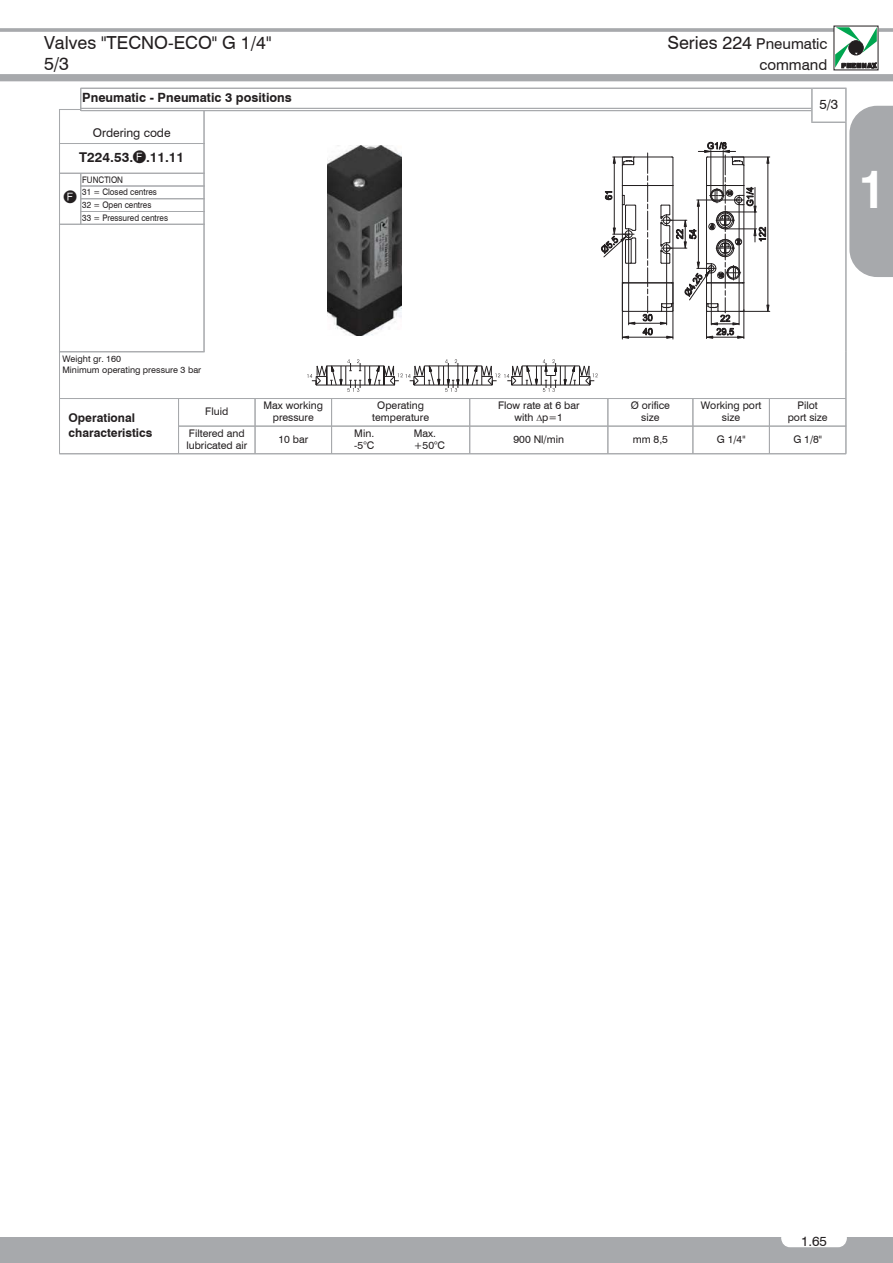
<style>
.page{position:relative;width:893px;height:1263px;background:#fff}
.page>*{position:absolute;margin:0;border:0;box-sizing:border-box;transform-origin:0 0}
.t1{font:700 54px "Swiss 721 BT";color:#fff;scale:.9 1}
.t2{font:18px/21px "Swiss 721 BT";color:#231f20}
.t3{font:15px "Swiss 721 BT";color:#231f20}
.t4{font:15px "Pneumax";color:#231f20}
.t5{font:700 13.5px "Swiss 721 BT";color:#231f20}
.t6{font:13.5px "Swiss 721 BT";color:#231f20}
.t7{font:700 12.75px "Swiss 721 BT";color:#231f20}
.t8{font:700 12px/15px "Swiss 721 BT";color:#231f20}
.t9{font:12px "Swiss 721 BT";color:#231f20}
.t10{font:10.5px/12px "Swiss 721 BT";color:#231f20;text-align:center}
.t11{font:9px/12.8px "Swiss 721 BT";color:#231f20;scale:.9 1}
.t12{font:9px/10.5px "Swiss 721 BT";color:#231f20}
.s1{font-size:15px}
.s2{font-family:"Pneumax";font-weight:400;font-size:15px}
</style>
<div class="page">
<div style="left:0;top:1237px;width:893px;height:26px;background:#a7a9ac"></div>
<svg style="left:0;top:28px;width:893px;height:4px;background:#aeb0b2"></svg>
<div style="left:0;top:74px;width:893px;height:7px;background:#a7a9ac"></div>
<div style="left:849px;top:106px;width:44px;height:171px;background:#a7a9ac"></div>
<div style="left:782px;top:1231px;width:64px;height:16px;background:#fff;border-radius:8px"></div>
<div style="left:781px;top:1230px;width:66px;height:17px;border:1px solid #fff;border-radius:8px"></div>
<div style="left:782px;top:1215px;width:64px;height:24px;background:#fff"></div>
<svg style="left:835px;top:27px;width:42px;height:41px"></svg>
<hr style="left:59px;top:110px;width:1px;height:242px;background:#a7a9ac">
<hr style="left:81px;top:173px;width:1px;height:51px;background:#a7a9ac">
<hr style="left:203px;top:111px;width:2px;height:241px;background:#a7a9ac">
<hr style="left:811px;top:88px;width:1px;height:34px;background:#a7a9ac">
<hr style="left:845px;top:89px;width:1px;height:33px;background:#a7a9ac">
<hr style="left:846px;top:123px;width:1px;height:229px;background:#a7a9ac">
<hr style="left:81px;top:88px;width:730px;height:1px;background:#a7a9ac">
<hr style="left:812px;top:88px;width:34px;height:1px;background:#a7a9ac">
<svg style="left:59px;top:88px;width:23px;height:23px"></svg>
<hr style="left:81px;top:108px;width:730px;height:1px;background:#a7a9ac">
<hr style="left:81px;top:110px;width:730px;height:1px;background:#a7a9ac">
<hr style="left:811px;top:122px;width:35px;height:1px;background:#a7a9ac">
<hr style="left:59px;top:143px;width:146px;height:1px;background:#a7a9ac">
<hr style="left:59px;top:173px;width:146px;height:1px;background:#a7a9ac">
<hr style="left:81px;top:186px;width:124px;height:1px;background:#a7a9ac">
<hr style="left:81px;top:199px;width:124px;height:1px;background:#a7a9ac">
<hr style="left:81px;top:211px;width:124px;height:1px;background:#a7a9ac">
<hr style="left:59px;top:224px;width:146px;height:1px;background:#a7a9ac">
<hr style="left:59px;top:352px;width:146px;height:1px;background:#a7a9ac">
<hr style="left:59px;top:352px;width:1px;height:47px;background:#a7a9ac">
<hr style="left:846px;top:352px;width:1px;height:47px;background:#a7a9ac">
<hr style="left:59px;top:399px;width:1px;height:55px;background:#a7a9ac">
<hr style="left:178px;top:398px;width:1px;height:56px;background:#a7a9ac">
<hr style="left:255px;top:398px;width:1px;height:56px;background:#a7a9ac">
<hr style="left:331px;top:398px;width:1px;height:56px;background:#a7a9ac">
<hr style="left:469px;top:398px;width:1px;height:56px;background:#a7a9ac">
<hr style="left:608px;top:398px;width:1px;height:56px;background:#a7a9ac">
<hr style="left:693px;top:398px;width:1px;height:56px;background:#a7a9ac">
<hr style="left:769px;top:398px;width:1px;height:56px;background:#a7a9ac">
<hr style="left:846px;top:399px;width:1px;height:55px;background:#a7a9ac">
<hr style="left:59px;top:398px;width:787px;height:1px;background:#a7a9ac">
<hr style="left:178px;top:426px;width:668px;height:1px;background:#a7a9ac">
<hr style="left:59px;top:454px;width:787px;height:1px;background:#a7a9ac">
<img style="left:327px;top:145px;width:75px;height:190px">
<hr style="left:740px;top:311px;width:30px;height:1px;background:#231f20">
<hr style="left:732px;top:157px;width:38px;height:1px;background:#231f20">
<svg style="left:601px;top:142px;width:168px;height:197px"></svg>
<svg style="left:307px;top:359px;width:291px;height:33px"></svg>
<h2 class="t2" style="left:44px;top:32px;width:229px">Valves "TECNO-ECO" G 1/4"<br>5/3</h2>
<h2 class="t2" style="left:667px;top:32px;width:162px">Series 224 <span class="s1">Pneumatic</span></h2>
<h3 class="t3" style="left:759px;top:55px;width:69px">command</h3>
<p class="t7" style="left:82px;top:90px;width:211px">Pneumatic - Pneumatic 3 positions</p>
<p class="t9" style="left:93px;top:125px;width:79px">Ordering code</p>
<p class="t5" style="left:79px;top:149px;width:107px">T224.53.<span class="s2">f</span>.11.11</p>
<p class="t11" style="left:82px;top:173px;width:97px">FUNCTION<br>31 = Closed centres<br>32 = Open centres<br>33 = Pressured centres</p>
<h3 class="t4" style="left:64px;top:189px;width:14px">f</h3>
<p class="t6" style="left:819px;top:96px;width:20px">5/3</p>
<h1 class="t1" style="left:858px;top:156px;width:32px">1</h1>
<p class="t12" style="left:62px;top:354px;width:140px">Weight gr. 160<br>Minimum operating pressure 3 bar</p>
<p class="t8" style="left:68px;top:410px;width:85px">Operational characteristics</p>
<p class="t10" style="left:205px;top:405px;width:25px">Fluid</p>
<p class="t10" style="left:263px;top:399px;width:61px">Max working pressure</p>
<p class="t10" style="left:372px;top:399px;width:59px">Operating temperature</p>
<p class="t10" style="left:498px;top:399px;width:83px">Flow rate at 6 bar with p=1</p>
<p class="t10" style="left:631px;top:399px;width:41px">Ø orifice size</p>
<p class="t10" style="left:701px;top:399px;width:62px">Working port size</p>
<p class="t10" style="left:788px;top:399px;width:41px">Pilot port size</p>
<p class="t10" style="left:186px;top:427px;width:62px;text-align:left">Filtered and lubricated air</p>
<p class="t10" style="left:278px;top:433px;width:31px">10 bar</p>
<p class="t10" style="left:354px;top:427px;width:21px">Min.</p>
<p class="t10" style="left:414px;top:427px;width:24px">Max.</p>
<p class="t10" style="left:354px;top:439px;width:21px">-5°C</p>
<p class="t10" style="left:414px;top:439px;width:33px">+50°C</p>
<p class="t10" style="left:513px;top:433px;width:52px">900 Nl/min</p>
<p class="t10" style="left:633px;top:433px;width:37px">mm 8,5</p>
<p class="t10" style="left:717px;top:433px;width:30px">G 1/4"</p>
<p class="t10" style="left:793px;top:433px;width:30px">G 1/8"</p>
<p class="t6" style="left:801px;top:1233px;width:27px">1.65</p>
</div>
